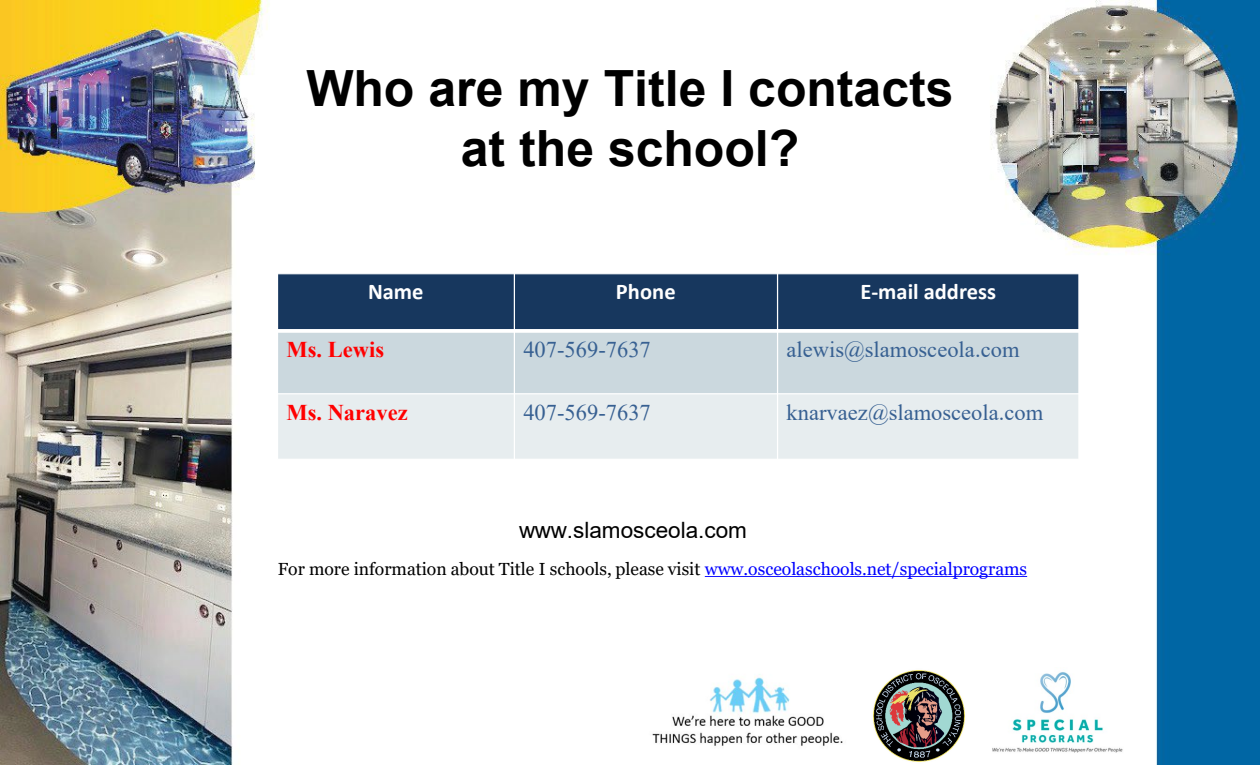
<style>
.page{position:relative;width:1260px;height:765px;background:#fff}
.page>*{position:absolute;margin:0;border:0;box-sizing:border-box;transform-origin:0 0}
.t1{font:700 50px "Arial";color:#000}
.t2{font:22.5px "Times New Roman";color:#376092}
.t3{font:700 22.5px "Calibri";color:#fff}
.t4{font:22.5px "Arial";color:#000}
.t5{font:700 22.5px "Times New Roman";color:#f00}
.t6{font:17.5px "Georgia";color:#000}
.s1{color:#00f}
</style>
<div class="page">
<img style="left:0;top:0;width:1260px;height:765px">
<img style="left:870px;top:668px;width:98px;height:97px">
<img style="left:983px;top:668px;width:149px;height:93px">
<div style="left:278px;top:274px;width:236px;height:57px;background:#17375e"></div>
<div style="left:514px;top:274px;width:264px;height:57px;background:#17375e"></div>
<div style="left:778px;top:274px;width:301px;height:57px;background:#17375e"></div>
<div style="left:278px;top:331px;width:236px;height:63px;background:#cbd8de"></div>
<div style="left:514px;top:331px;width:264px;height:63px;background:#cbd8de"></div>
<div style="left:778px;top:331px;width:301px;height:63px;background:#cbd8de"></div>
<div style="left:278px;top:394px;width:236px;height:65px;background:#e7edef"></div>
<div style="left:514px;top:394px;width:264px;height:65px;background:#e7edef"></div>
<div style="left:778px;top:394px;width:301px;height:65px;background:#e7edef"></div>
<hr style="left:514px;top:273px;width:1px;height:187px;background:#fff">
<hr style="left:777px;top:273px;width:1px;height:187px;background:#fff">
<hr style="left:277px;top:329px;width:803px;height:4px;background:#fff">
<hr style="left:277px;top:393px;width:803px;height:1px;background:#fff">
<hr style="left:277px;top:273px;width:1px;height:187px;background:#fff">
<hr style="left:1078px;top:273px;width:2px;height:187px;background:#fff">
<hr style="left:277px;top:273px;width:803px;height:1px;background:#fff">
<hr style="left:277px;top:459px;width:803px;height:1px;background:#fff">
<svg style="left:705px;top:576px;width:322px;height:1px"></svg>
<img style="left:632px;top:666px;width:238px;height:87px">
<p class="t1" style="left:306px;top:53px;width:649px">Who are my Title I contacts</p>
<p class="t1" style="left:461px;top:113px;width:340px">at the school?</p>
<p class="t3" style="left:368px;top:276px;width:57px">Name</p>
<p class="t3" style="left:616px;top:276px;width:61px">Phone</p>
<p class="t3" style="left:860px;top:276px;width:137px">E-mail address</p>
<p class="t5" style="left:287px;top:333px;width:99px">Ms. Lewis</p>
<p class="t2" style="left:523px;top:334px;width:129px">407-569-7637</p>
<p class="t2" style="left:787px;top:334px;width:234px">alewis@slamosceola.com</p>
<p class="t5" style="left:287px;top:396px;width:123px">Ms. Naravez</p>
<p class="t2" style="left:523px;top:397px;width:129px">407-569-7637</p>
<p class="t2" style="left:787px;top:397px;width:258px">knarvaez@slamosceola.com</p>
<p class="t4" style="left:519px;top:515px;width:229px">www.slamosceola.com</p>
<p class="t6" style="left:278px;top:558px;width:751px">For more information about Title I schools, please visit <span class="s1">www.osceolaschools.net/specialprograms</span></p>
</div>
